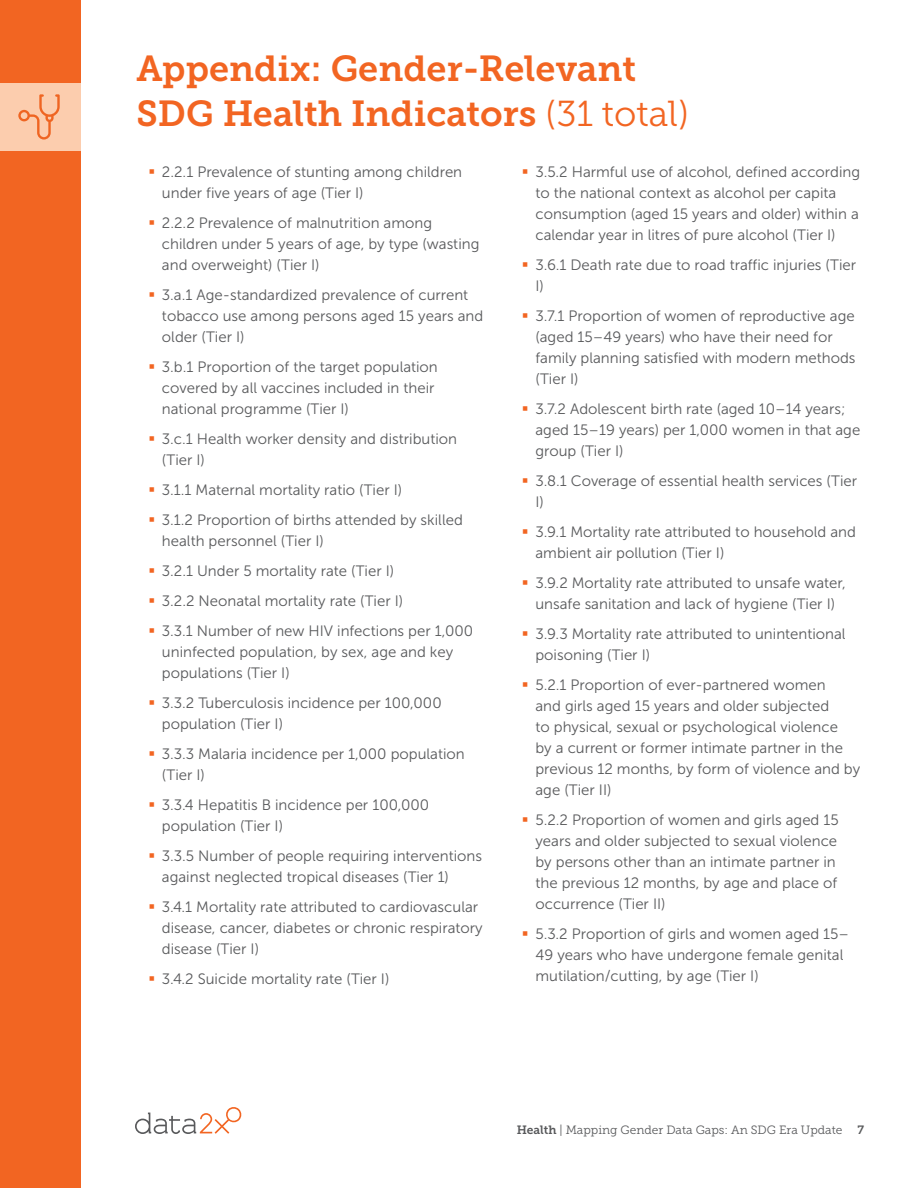
<style>
.page{position:relative;width:918px;height:1188px;background:#fff}
.page>*{position:absolute;margin:0;border:0;box-sizing:border-box;transform-origin:0 0}
.t1{font:36px/45px "Museo Slab 700";color:#f26522}
.t2{font:15px/21px "Museo Sans 300";color:#58595b}
.t3{font:12px "Museo Slab 300";color:#58595b}
.t4{font:12px "Museo Slab 700";color:#58595b}
.s1{font-family:"Museo Slab 300"}
.s2{color:#f26522}
.s3{font-family:"Museo Slab 700"}
</style>
<div class="page">
<div style="left:0;top:0;width:81px;height:1188px;background:#f26522"></div>
<svg style="left:135px;top:1107px;width:107px;height:27px"></svg>
<div style="left:0;top:83px;width:81px;height:68px;background:#fccdae"></div>
<svg style="left:18px;top:94px;width:42px;height:46px"></svg>
<h1 class="t1" style="left:136px;top:46px;width:554px">Appendix: Gender-Relevant<br>SDG Health Indicators <span class="s1">(31 total)</span></h1>
<p class="t2" style="left:162px;top:162px;width:302px;text-indent:-14px"><span class="s2">▪</span> 2.2.1 Prevalence of stunting among children under five years of age (Tier I)</p>
<p class="t2" style="left:162px;top:213px;width:319px;text-indent:-14px"><span class="s2">▪</span> 2.2.2 Prevalence of malnutrition among children under 5 years of age, by type (wasting and overweight) (Tier I)</p>
<p class="t2" style="left:162px;top:285px;width:323px;text-indent:-14px"><span class="s2">▪</span> 3.a.1 Age-standardized prevalence of current tobacco use among persons aged 15 years and older (Tier I)</p>
<p class="t2" style="left:162px;top:357px;width:277px;text-indent:-14px"><span class="s2">▪</span> 3.b.1 Proportion of the target population covered by all vaccines included in their national programme (Tier I)</p>
<p class="t2" style="left:162px;top:429px;width:297px;text-indent:-14px"><span class="s2">▪</span> 3.c.1 Health worker density and distribution (Tier I)</p>
<p class="t2" style="left:148px;top:480px;width:255px"><span class="s2">▪</span> 3.1.1 Maternal mortality ratio (Tier I)</p>
<p class="t2" style="left:162px;top:510px;width:302px;text-indent:-14px"><span class="s2">▪</span> 3.1.2 Proportion of births attended by skilled health personnel (Tier I)</p>
<p class="t2" style="left:148px;top:561px;width:247px"><span class="s2">▪</span> 3.2.1 Under 5 mortality rate (Tier I)</p>
<p class="t2" style="left:148px;top:591px;width:256px"><span class="s2">▪</span> 3.2.2 Neonatal mortality rate (Tier I)</p>
<p class="t2" style="left:162px;top:621px;width:313px;text-indent:-14px"><span class="s2">▪</span> 3.3.1 Number of new HIV infections per 1,000 uninfected population, by sex, age and key populations (Tier I)</p>
<p class="t2" style="left:162px;top:693px;width:281px;text-indent:-14px"><span class="s2">▪</span> 3.3.2 Tuberculosis incidence per 100,000 population (Tier I)</p>
<p class="t2" style="left:162px;top:744px;width:304px;text-indent:-14px"><span class="s2">▪</span> 3.3.3 Malaria incidence per 1,000 population (Tier I)</p>
<p class="t2" style="left:162px;top:795px;width:269px;text-indent:-14px"><span class="s2">▪</span> 3.3.4 Hepatitis B incidence per 100,000 population (Tier I)</p>
<p class="t2" style="left:162px;top:846px;width:322px;text-indent:-14px"><span class="s2">▪</span> 3.3.5 Number of people requiring interventions against neglected tropical diseases (Tier 1)</p>
<p class="t2" style="left:162px;top:897px;width:322px;text-indent:-14px"><span class="s2">▪</span> 3.4.1 Mortality rate attributed to cardiovascular disease, cancer, diabetes or chronic respiratory disease (Tier I)</p>
<p class="t2" style="left:148px;top:969px;width:242px"><span class="s2">▪</span> 3.4.2 Suicide mortality rate (Tier I)</p>
<p class="t2" style="left:535px;top:162px;width:326px;text-indent:-13px"><span class="s2">▪</span> 3.5.2 Harmful use of alcohol, defined according to the national context as alcohol per capita consumption (aged 15 years and older) within a calendar year in litres of pure alcohol (Tier I)</p>
<p class="t2" style="left:535px;top:255px;width:322px;text-indent:-13px"><span class="s2">▪</span> 3.6.1 Death rate due to road traffic injuries (Tier<br>I)</p>
<p class="t2" style="left:535px;top:306px;width:321px;text-indent:-13px"><span class="s2">▪</span> 3.7.1 Proportion of women of reproductive age (aged 15–49 years) who have their need for family planning satisfied with modern methods (Tier I)</p>
<p class="t2" style="left:535px;top:399px;width:326px;text-indent:-13px"><span class="s2">▪</span> 3.7.2 Adolescent birth rate (aged 10–14 years; aged 15–19 years) per 1,000 women in that age group (Tier I)</p>
<p class="t2" style="left:535px;top:471px;width:323px;text-indent:-13px"><span class="s2">▪</span> 3.8.1 Coverage of essential health services (Tier<br>I)</p>
<p class="t2" style="left:535px;top:522px;width:322px;text-indent:-13px"><span class="s2">▪</span> 3.9.1 Mortality rate attributed to household and ambient air pollution (Tier I)</p>
<p class="t2" style="left:522px;top:573px;width:325px;text-align:center"><span class="s2">▪</span> 3.9.2 Mortality rate attributed to unsafe water, unsafe sanitation and lack of hygiene (Tier I)</p>
<p class="t2" style="left:535px;top:624px;width:312px;text-indent:-13px"><span class="s2">▪</span> 3.9.3 Mortality rate attributed to unintentional poisoning (Tier I)</p>
<p class="t2" style="left:535px;top:675px;width:326px;text-indent:-13px"><span class="s2">▪</span> 5.2.1 Proportion of ever-partnered women<br>and girls aged 15 years and older subjected<br>to physical, sexual or psychological violence<br>by a current or former intimate partner in the previous 12 months, by form of violence and by age (Tier II)</p>
<p class="t2" style="left:535px;top:810px;width:305px;text-indent:-13px"><span class="s2">▪</span> 5.2.2 Proportion of women and girls aged 15 years and older subjected to sexual violence by persons other than an intimate partner in the previous 12 months, by age and place of occurrence (Tier II)</p>
<p class="t2" style="left:535px;top:924px;width:315px;text-indent:-13px"><span class="s2">▪</span> 5.3.2 Proportion of girls and women aged 15–<br>49 years who have undergone female genital mutilation/cutting, by age (Tier I)</p>
<p class="t3" style="left:517px;top:1123px;width:327px"><span class="s3">Health</span> | Mapping Gender Data Gaps: An SDG Era Update</p>
<p class="t4" style="left:857px;top:1123px;width:8px">7</p>
</div>
